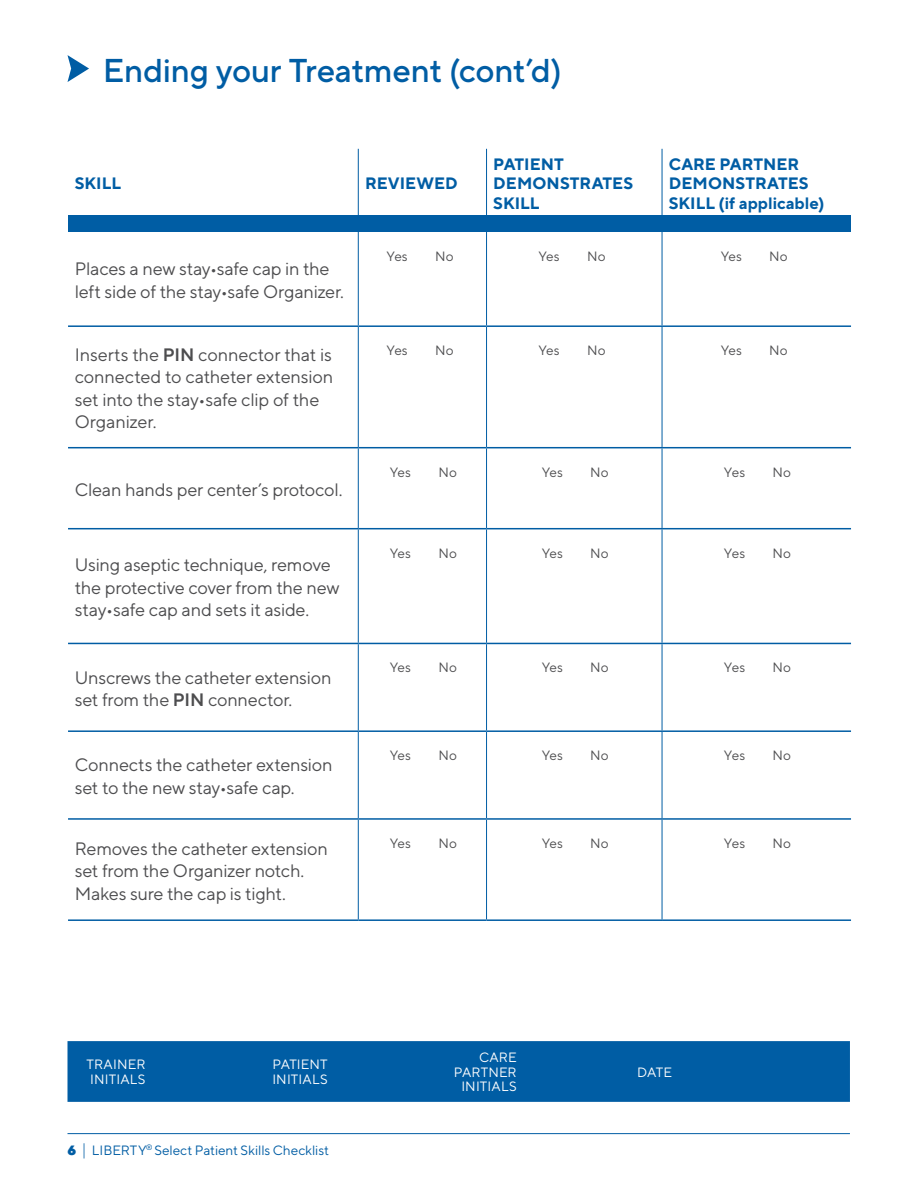
<style>
.page{position:relative;width:918px;height:1188px;background:#fff}
.page>*{position:absolute;margin:0;border:0;box-sizing:border-box;transform-origin:0 0}
.t1{font:500 33px "TT Norms Pro";letter-spacing:-.01em;color:#005da4}
.t2{font:18px/22.5px "TT Norms Pro";letter-spacing:-.01em;color:#4d4d4f}
.t3{font:700 16.5px/19.5px "TT Norms Pro";letter-spacing:.005em;color:#005da4}
.t4{font:13.5px "TT Norms Pro";letter-spacing:.01em;color:#4d4d4f}
.t5{font:13.5px/14.7px "TT Norms Pro";letter-spacing:.01em;color:#fff}
.t6{font:13.5px "TT Norms Pro";color:#005da4}
.s1{font-weight:600}
.s2{font-weight:900}
.s3{font-weight:300;font-size:16.5px}
</style>
<div class="page">
<hr style="left:68px;top:1133px;width:782px;height:1px;background:#005da4">
<div style="left:68px;top:1041px;width:782px;height:61px;background:#005da4"></div>
<svg style="left:68px;top:55px;width:21px;height:27px"></svg>
<div style="left:68px;top:215px;width:783px;height:17px;background:#005da4"></div>
<hr style="left:358px;top:149px;width:1px;height:66px;background:#005da4">
<hr style="left:486px;top:149px;width:1px;height:66px;background:#005da4">
<hr style="left:662px;top:149px;width:1px;height:66px;background:#005da4">
<hr style="left:358px;top:232px;width:1px;height:93px;background:#005da4">
<hr style="left:486px;top:232px;width:1px;height:93px;background:#005da4">
<hr style="left:662px;top:232px;width:1px;height:93px;background:#005da4">
<hr style="left:358px;top:327px;width:1px;height:120px;background:#005da4">
<hr style="left:486px;top:327px;width:1px;height:120px;background:#005da4">
<hr style="left:662px;top:327px;width:1px;height:120px;background:#005da4">
<hr style="left:358px;top:448px;width:1px;height:80px;background:#005da4">
<hr style="left:486px;top:448px;width:1px;height:80px;background:#005da4">
<hr style="left:662px;top:448px;width:1px;height:80px;background:#005da4">
<hr style="left:358px;top:529px;width:1px;height:114px;background:#005da4">
<hr style="left:486px;top:529px;width:1px;height:114px;background:#005da4">
<hr style="left:662px;top:529px;width:1px;height:114px;background:#005da4">
<hr style="left:358px;top:644px;width:1px;height:86px;background:#005da4">
<hr style="left:486px;top:644px;width:1px;height:86px;background:#005da4">
<hr style="left:662px;top:644px;width:1px;height:86px;background:#005da4">
<hr style="left:358px;top:732px;width:1px;height:86px;background:#005da4">
<hr style="left:486px;top:732px;width:1px;height:86px;background:#005da4">
<hr style="left:662px;top:732px;width:1px;height:86px;background:#005da4">
<hr style="left:358px;top:820px;width:1px;height:99px;background:#005da4">
<hr style="left:486px;top:820px;width:1px;height:99px;background:#005da4">
<hr style="left:662px;top:820px;width:1px;height:99px;background:#005da4">
<hr style="left:68px;top:447px;width:290px;height:1px;background:#005da4">
<hr style="left:68px;top:528px;width:290px;height:1px;background:#005da4">
<hr style="left:68px;top:643px;width:290px;height:1px;background:#005da4">
<hr style="left:68px;top:730px;width:290px;height:2px;background:#005da4">
<hr style="left:68px;top:818px;width:290px;height:2px;background:#005da4">
<hr style="left:68px;top:919px;width:290px;height:2px;background:#005da4">
<hr style="left:68px;top:325px;width:290px;height:2px;background:#005da4">
<hr style="left:358px;top:325px;width:129px;height:2px;background:#005da4">
<hr style="left:358px;top:447px;width:129px;height:1px;background:#005da4">
<hr style="left:358px;top:528px;width:129px;height:1px;background:#005da4">
<hr style="left:358px;top:643px;width:129px;height:1px;background:#005da4">
<hr style="left:358px;top:730px;width:129px;height:2px;background:#005da4">
<hr style="left:358px;top:818px;width:129px;height:2px;background:#005da4">
<hr style="left:358px;top:919px;width:129px;height:2px;background:#005da4">
<hr style="left:487px;top:325px;width:175px;height:2px;background:#005da4">
<hr style="left:487px;top:447px;width:175px;height:1px;background:#005da4">
<hr style="left:487px;top:528px;width:175px;height:1px;background:#005da4">
<hr style="left:487px;top:643px;width:175px;height:1px;background:#005da4">
<hr style="left:487px;top:730px;width:175px;height:2px;background:#005da4">
<hr style="left:487px;top:818px;width:175px;height:2px;background:#005da4">
<hr style="left:487px;top:919px;width:175px;height:2px;background:#005da4">
<hr style="left:662px;top:325px;width:189px;height:2px;background:#005da4">
<hr style="left:662px;top:447px;width:189px;height:1px;background:#005da4">
<hr style="left:662px;top:528px;width:189px;height:1px;background:#005da4">
<hr style="left:662px;top:643px;width:189px;height:1px;background:#005da4">
<hr style="left:662px;top:730px;width:189px;height:2px;background:#005da4">
<hr style="left:662px;top:818px;width:189px;height:2px;background:#005da4">
<hr style="left:662px;top:919px;width:189px;height:2px;background:#005da4">
<h1 class="t1" style="left:103px;top:46px;width:460px">Ending your Treatment (cont’d)</h1>
<p class="t3" style="left:75px;top:172px;width:48px">SKILL</p>
<p class="t3" style="left:365px;top:172px;width:94px">REVIEWED</p>
<p class="t3" style="left:493px;top:153px;width:141px">PATIENT<br>DEMONSTRATES<br>SKILL</p>
<p class="t3" style="left:669px;top:153px;width:157px">CARE PARTNER<br>DEMONSTRATES<br>SKILL (if applicable)</p>
<p class="t2" style="left:75px;top:256px;width:271px">Places a new stay•safe cap in the left side of the stay•safe Organizer.</p>
<p class="t4" style="left:387px;top:246px;width:23px">Yes</p>
<p class="t4" style="left:435px;top:246px;width:20px">No</p>
<p class="t4" style="left:538px;top:246px;width:23px">Yes</p>
<p class="t4" style="left:587px;top:246px;width:20px">No</p>
<p class="t4" style="left:721px;top:246px;width:23px">Yes</p>
<p class="t4" style="left:769px;top:246px;width:20px">No</p>
<p class="t2" style="left:75px;top:342px;width:260px">Inserts the <span class="s1">PIN</span> connector that is connected to catheter extension set into the stay•safe clip of the<br>Organizer.</p>
<p class="t4" style="left:387px;top:341px;width:23px">Yes</p>
<p class="t4" style="left:435px;top:341px;width:20px">No</p>
<p class="t4" style="left:538px;top:341px;width:23px">Yes</p>
<p class="t4" style="left:587px;top:341px;width:20px">No</p>
<p class="t4" style="left:721px;top:341px;width:23px">Yes</p>
<p class="t4" style="left:769px;top:341px;width:20px">No</p>
<p class="t2" style="left:75px;top:477px;width:269px">Clean hands per center’s protocol.</p>
<p class="t2" style="left:75px;top:552px;width:266px">Using aseptic technique, remove the protective cover from the new stay•safe cap and sets it aside.</p>
<p class="t2" style="left:75px;top:665px;width:258px">Unscrews the catheter extension set from the <span class="s1">PIN</span> connector.</p>
<p class="t2" style="left:75px;top:753px;width:259px">Connects the catheter extension set to the new stay•safe cap.</p>
<p class="t4" style="left:390px;top:462px;width:23px">Yes</p>
<p class="t4" style="left:438px;top:462px;width:20px">No</p>
<p class="t4" style="left:542px;top:462px;width:23px">Yes</p>
<p class="t4" style="left:590px;top:462px;width:20px">No</p>
<p class="t4" style="left:724px;top:462px;width:23px">Yes</p>
<p class="t4" style="left:773px;top:462px;width:20px">No</p>
<p class="t4" style="left:390px;top:543px;width:23px">Yes</p>
<p class="t4" style="left:438px;top:543px;width:20px">No</p>
<p class="t4" style="left:542px;top:543px;width:23px">Yes</p>
<p class="t4" style="left:590px;top:543px;width:20px">No</p>
<p class="t4" style="left:724px;top:543px;width:23px">Yes</p>
<p class="t4" style="left:773px;top:543px;width:20px">No</p>
<p class="t4" style="left:390px;top:658px;width:23px">Yes</p>
<p class="t4" style="left:438px;top:658px;width:20px">No</p>
<p class="t4" style="left:542px;top:658px;width:23px">Yes</p>
<p class="t4" style="left:590px;top:658px;width:20px">No</p>
<p class="t4" style="left:724px;top:658px;width:23px">Yes</p>
<p class="t4" style="left:773px;top:658px;width:20px">No</p>
<p class="t4" style="left:390px;top:746px;width:23px">Yes</p>
<p class="t4" style="left:438px;top:746px;width:20px">No</p>
<p class="t4" style="left:542px;top:746px;width:23px">Yes</p>
<p class="t4" style="left:590px;top:746px;width:20px">No</p>
<p class="t4" style="left:724px;top:746px;width:23px">Yes</p>
<p class="t4" style="left:773px;top:746px;width:20px">No</p>
<p class="t2" style="left:75px;top:836px;width:255px">Removes the catheter extension set from the Organizer notch.<br>Makes sure the cap is tight.</p>
<p class="t4" style="left:390px;top:833px;width:23px">Yes</p>
<p class="t4" style="left:438px;top:833px;width:20px">No</p>
<p class="t4" style="left:542px;top:833px;width:23px">Yes</p>
<p class="t4" style="left:590px;top:833px;width:20px">No</p>
<p class="t4" style="left:724px;top:833px;width:23px">Yes</p>
<p class="t4" style="left:773px;top:833px;width:20px">No</p>
<p class="t5" style="left:86px;top:1056px;width:61px">TRAINER<br>INITIALS</p>
<p class="t5" style="left:272px;top:1056px;width:57px">PATIENT<br>INITIALS</p>
<p class="t5" style="left:454px;top:1049px;width:64px;text-align:right">CARE<br>PARTNER<br>INITIALS</p>
<p class="t6" style="left:68px;top:1140px;width:263px"><span class="s2">6</span> <span class="s3">|</span> LIBERTY<sup>®</sup> Select Patient Skills Checklist</p>
<p class="t5" style="left:637px;top:1064px;width:36px">DATE</p>
</div>
